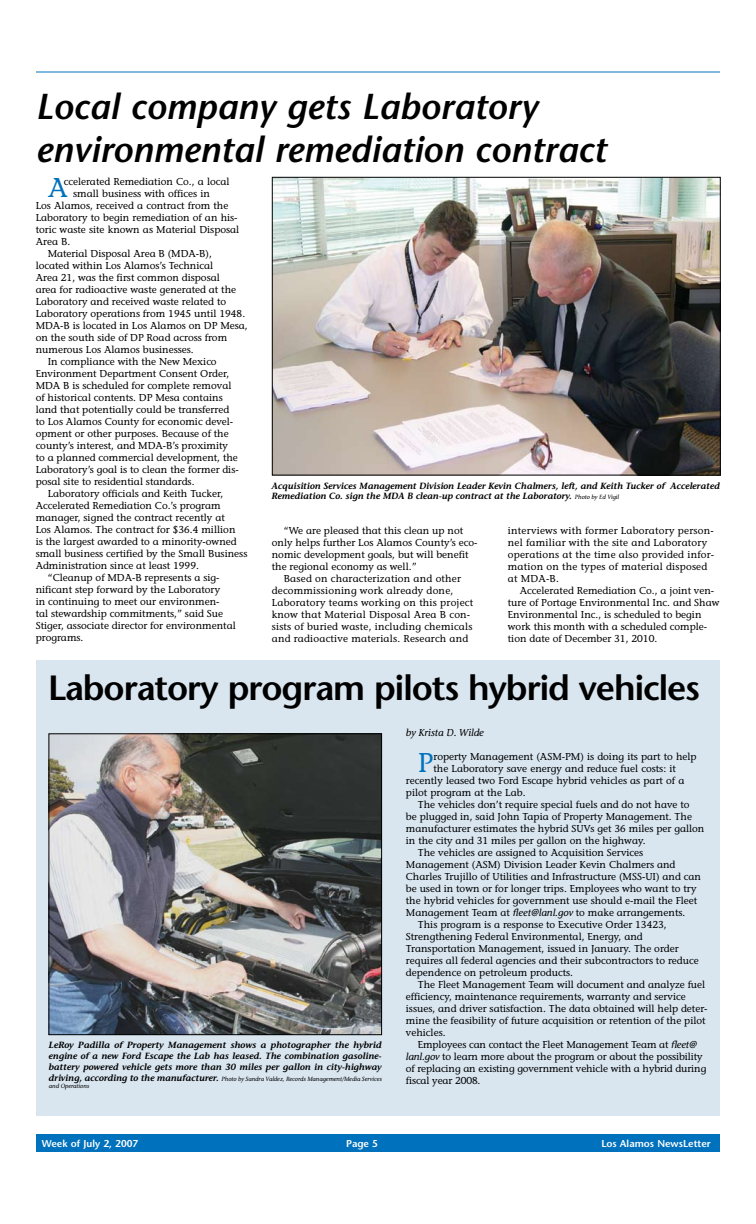
<style>
.page{position:relative;width:756px;height:1224px;background:#fff}
.page>*{position:absolute;margin:0;border:0;box-sizing:border-box;transform-origin:0 0}
.t1{font:italic 600 36px/43.2px "Stone Sans";color:#000}
.t2{font:600 35px "Stone Sans";letter-spacing:-.03em;color:#000}
.t3{font:27.1px "Stone Informal";color:#0071bc}
.t4{font:10px/12px "Stone Informal";color:#000}
.t5{font:10px/12px "Stone Informal";letter-spacing:.02em;color:#000}
.t6{font:600 10px "Stone Sans";color:#fff}
.t7{font:italic 10px "Stone Informal";color:#000}
.t8{font:italic 600 9px/10.8px "Stone Informal";color:#000;text-align:justify}
.t9{font:italic 6px/7.2px "Stone Informal";color:#000}
.s1{font-weight:400;font-size:6px}
.s2{font-style:italic}
.s3{font-weight:600;font-size:9px}
</style>
<div class="page">
<div style="left:36px;top:660px;width:684px;height:456px;background:#d9e6f0"></div>
<div style="left:36px;top:1134px;width:684px;height:18px;background:#0071bc"></div>
<hr style="left:36px;top:72px;width:684px;height:1px;background:#0071bc">
<img style="left:51px;top:735px;width:329px;height:298px">
<div style="left:49px;top:733px;width:333px;height:302px;border:1px solid #000"></div>
<img style="left:274px;top:179px;width:445px;height:294px">
<div style="left:272px;top:177px;width:449px;height:298px;border:1px solid #000"></div>
<h1 class="t1" style="left:36px;top:84px;width:572px">Local company gets Laboratory environmental remediation contract</h1>
<p class="t4" style="left:64px;top:175px;width:167px">ccelerated Remediation Co., a local</p>
<p class="t4" style="left:73px;top:187px;width:138px">small business with offices in</p>
<p class="t4" style="left:36px;top:199px;width:194px">Los Alamos, received a contract from the</p>
<p class="t4" style="left:36px;top:211px;width:203px">Laboratory to begin remediation of an his-</p>
<p class="t4" style="left:36px;top:223px;width:205px">toric waste site known as Material Disposal</p>
<p class="t4" style="left:36px;top:235px;width:36px">Area B.</p>
<p class="t4" style="left:48px;top:247px;width:166px">Material Disposal Area B (MDA-B),</p>
<p class="t4" style="left:36px;top:259px;width:179px">located within Los Alamos’s Technical</p>
<p class="t4" style="left:36px;top:271px;width:186px">Area 21, was the first common disposal</p>
<p class="t4" style="left:36px;top:283px;width:202px">area for radioactive waste generated at the</p>
<p class="t4" style="left:36px;top:295px;width:192px">Laboratory and received waste related to</p>
<p class="t4" style="left:36px;top:307px;width:211px">Laboratory operations from 1945 until 1948.</p>
<p class="t4" style="left:36px;top:319px;width:214px">MDA-B is located in Los Alamos on DP Mesa,</p>
<p class="t4" style="left:36px;top:331px;width:193px">on the south side of DP Road across from</p>
<p class="t4" style="left:36px;top:343px;width:160px">numerous Los Alamos businesses.</p>
<p class="t4" style="left:48px;top:355px;width:171px">In compliance with the New Mexico</p>
<p class="t4" style="left:36px;top:367px;width:195px">Environment Department Consent Order,</p>
<p class="t4" style="left:36px;top:379px;width:197px">MDA B is scheduled for complete removal</p>
<p class="t4" style="left:36px;top:391px;width:189px">of historical contents. DP Mesa contains</p>
<p class="t4" style="left:36px;top:403px;width:195px">land that potentially could be transferred</p>
<p class="t4" style="left:36px;top:415px;width:199px">to Los Alamos County for economic devel-</p>
<p class="t4" style="left:36px;top:427px;width:195px">opment or other purposes. Because of the</p>
<p class="t4" style="left:36px;top:439px;width:194px">county’s interest, and MDA-B’s proximity</p>
<p class="t4" style="left:36px;top:451px;width:204px">to a planned commercial development, the</p>
<p class="t4" style="left:36px;top:463px;width:205px">Laboratory’s goal is to clean the former dis-</p>
<p class="t4" style="left:36px;top:475px;width:160px">posal site to residential standards.</p>
<p class="t4" style="left:48px;top:487px;width:177px">Laboratory officials and Keith Tucker,</p>
<p class="t4" style="left:36px;top:499px;width:186px">Accelerated Remediation Co.’s program</p>
<p class="t4" style="left:36px;top:511px;width:191px">manager, signed the contract recently at</p>
<p class="t4" style="left:36px;top:523px;width:201px">Los Alamos. The contract for $36.4 million</p>
<p class="t4" style="left:36px;top:535px;width:203px">is the largest awarded to a minority-owned</p>
<p class="t4" style="left:36px;top:547px;width:213px">small business certified by the Small Business</p>
<p class="t4" style="left:36px;top:559px;width:165px">Administration since at least 1999.</p>
<p class="t4" style="left:48px;top:571px;width:173px">“Cleanup of MDA-B represents a sig-</p>
<p class="t4" style="left:36px;top:583px;width:186px">nificant step forward by the Laboratory</p>
<p class="t4" style="left:36px;top:595px;width:185px">in continuing to meet our environmen-</p>
<p class="t4" style="left:36px;top:607px;width:189px">tal stewardship commitments,” said Sue</p>
<p class="t4" style="left:36px;top:619px;width:202px">Stiger, associate director for environmental</p>
<p class="t4" style="left:36px;top:631px;width:49px">programs.</p>
<h3 class="t3" style="left:48px;top:171px;width:22px">A</h3>
<p class="t8" style="left:272px;top:480px;width:449px">Acquisition Services Management Division Leader Kevin Chalmers, left, and Keith Tucker of Accelerated<br>Remediation Co. sign the MDA B clean-up contract at the Laboratory. <span class="s1">Photo by Ed Vigil</span></p>
<p class="t4" style="left:284px;top:524px;width:181px">“We are pleased that this clean up not</p>
<p class="t4" style="left:272px;top:536px;width:207px">only helps further Los Alamos County’s eco-</p>
<p class="t4" style="left:272px;top:548px;width:198px">nomic development goals, but will benefit</p>
<p class="t4" style="left:272px;top:560px;width:146px">the regional economy as well.”</p>
<p class="t5" style="left:284px;top:572px;width:179px">Based on characterization and other</p>
<p class="t5" style="left:272px;top:584px;width:183px">decommissioning work already done,</p>
<p class="t5" style="left:272px;top:596px;width:203px">Laboratory teams working on this project</p>
<p class="t5" style="left:272px;top:608px;width:200px">know that Material Disposal Area B con-</p>
<p class="t5" style="left:272px;top:620px;width:202px">sists of buried waste, including chemicals</p>
<p class="t5" style="left:272px;top:632px;width:198px">and radioactive materials. Research and</p>
<p class="t5" style="left:508px;top:524px;width:208px">interviews with former Laboratory person&shy;nel familiar with the site and Laboratory operations at the time also provided infor&shy;mation on the types of material disposed at MDA-B.</p>
<p class="t4" style="left:508px;top:584px;width:213px;text-indent:12px">Accelerated Remediation Co., a joint ven&shy;ture of Portage Environmental Inc. and Shaw Environmental Inc., is scheduled to begin work this month with a scheduled comple&shy;tion date of December 31, 2010.</p>
<h2 class="t2" style="left:48px;top:666px;width:654px">Laboratory program pilots hybrid vehicles</h2>
<p class="t7" style="left:406px;top:727px;width:80px">by Krista D. Wilde</p>
<h3 class="t3" style="left:418px;top:746px;width:17px">P</h3>
<p class="t4" style="left:433px;top:751px;width:265px">roperty Management (ASM-PM) is doing its part to help</p>
<p class="t4" style="left:433px;top:763px;width:244px">the Laboratory save energy and reduce fuel costs: it</p>
<p class="t4" style="left:406px;top:775px;width:280px">recently leased two Ford Escape hybrid vehicles as part of a</p>
<p class="t4" style="left:406px;top:787px;width:121px">pilot program at the Lab.</p>
<p class="t4" style="left:418px;top:799px;width:273px">The vehicles don’t require special fuels and do not have to</p>
<p class="t4" style="left:406px;top:811px;width:288px">be plugged in, said John Tapia of Property Management. The</p>
<p class="t4" style="left:406px;top:823px;width:300px">manufacturer estimates the hybrid SUVs get 36 miles per gallon</p>
<p class="t4" style="left:406px;top:835px;width:241px">in the city and 31 miles per gallon on the highway.</p>
<p class="t4" style="left:418px;top:847px;width:227px">The vehicles are assigned to Acquisition Services</p>
<p class="t4" style="left:406px;top:859px;width:271px">Management (ASM) Division Leader Kevin Chalmers and</p>
<p class="t4" style="left:406px;top:871px;width:297px">Charles Trujillo of Utilities and Infrastructure (MSS-UI) and can</p>
<p class="t4" style="left:406px;top:883px;width:292px">be used in town or for longer trips. Employees who want to try</p>
<p class="t4" style="left:406px;top:895px;width:293px">the hybrid vehicles for government use should e-mail the Fleet</p>
<p class="t4" style="left:406px;top:907px;width:281px">Management Team at <span class="s2">fleet@lanl.gov</span> to make arrangements.</p>
<p class="t4" style="left:418px;top:919px;width:250px">This program is a response to Executive Order 13423,</p>
<p class="t4" style="left:406px;top:931px;width:238px">Strengthening Federal Environmental, Energy, and</p>
<p class="t4" style="left:406px;top:943px;width:274px">Transportation Management, issued in January. The order</p>
<p class="t4" style="left:406px;top:955px;width:294px">requires all federal agencies and their subcontractors to reduce</p>
<p class="t4" style="left:406px;top:967px;width:169px">dependence on petroleum products.</p>
<p class="t4" style="left:418px;top:979px;width:289px">The Fleet Management Team will document and analyze fuel</p>
<p class="t4" style="left:406px;top:991px;width:281px">efficiency, maintenance requirements, warranty and service</p>
<p class="t4" style="left:406px;top:1003px;width:303px">issues, and driver satisfaction. The data obtained will help deter-</p>
<p class="t4" style="left:406px;top:1015px;width:301px">mine the feasibility of future acquisition or retention of the pilot</p>
<p class="t4" style="left:406px;top:1027px;width:41px">vehicles.</p>
<p class="t4" style="left:418px;top:1039px;width:280px">Employees can contact the Fleet Management Team at <span class="s2">fleet@</span></p>
<p class="t4" style="left:406px;top:1051px;width:298px"><span class="s2">lanl.gov</span> to learn more about the program or about the possibility</p>
<p class="t4" style="left:406px;top:1063px;width:302px">of replacing an existing government vehicle with a hybrid during</p>
<p class="t4" style="left:406px;top:1075px;width:76px">fiscal year 2008.</p>
<p class="t8" style="left:49px;top:1040px;width:335px">LeRoy Padilla of Property Management shows a photographer the hybrid engine of a new Ford Escape the Lab has leased. The combination gasoline&shy;battery powered vehicle gets more than 30 miles per gallon in city-highway</p>
<p class="t9" style="left:49px;top:1075px;width:335px"><span class="s3">driving, according to the manufacturer.</span> Photo by Sandra Valdez, Records Management/Media Services and Operations</p>
<p class="t6" style="left:42px;top:1137px;width:98px">Week of July 2, 2007</p>
<p class="t6" style="left:346px;top:1137px;width:33px">Page 5</p>
<p class="t6" style="left:601px;top:1137px;width:111px">Los Alamos NewsLetter</p>
</div>
